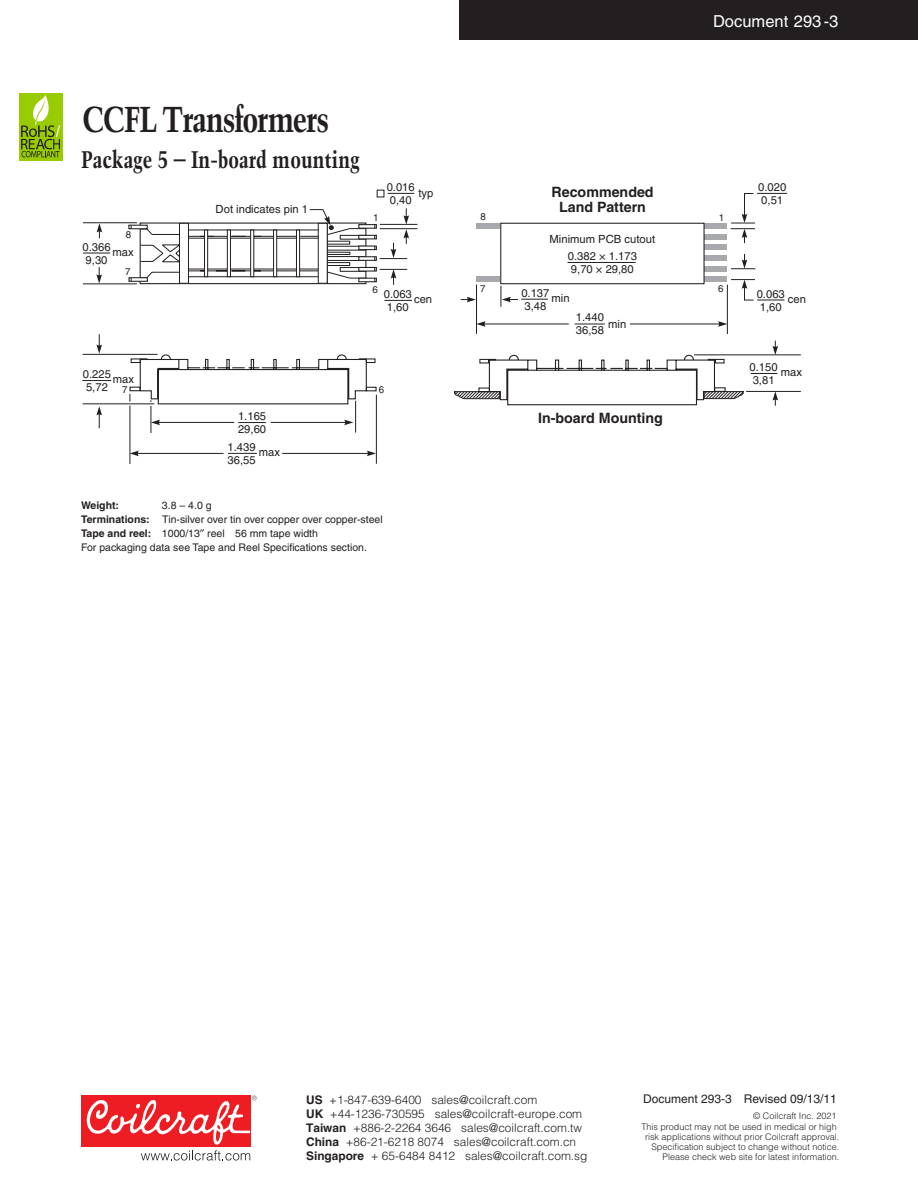
<style>
.page{position:relative;width:918px;height:1188px;background:#fff}
.page>*{position:absolute;margin:0;border:0;box-sizing:border-box;transform-origin:0 0}
.Subhead_-_24_Point_T{font:700 condensed 36px "Trump Mediaeval";letter-spacing:-.03em;color:#231f20}
.Subhead_-_16_Point_T{font:700 condensed 24px "Trump Mediaeval";color:#231f20}
.Document_number{font:16.5px "Helvetica";color:#fff}
.t1{font:700 14.25px/14.4px "Helvetica";color:#231f20;text-align:center}
.t2{font:12px "Helvetica";color:#231f20}
.t3{font:300 11.85px "Helvetica";color:#231f20}
.t4{font:700 11.85px/14.1px "Helvetica";color:#231f20}
.t5{font:11.25px/13px "Helvetica";color:#231f20}
.Weight{font:10.5px "Helvetica";color:#231f20}
.Weight-2{font:700 10.5px "Helvetica";color:#231f20}
.t6{font:9.75px "Helvetica";color:#231f20}
.t7{font:300 9px/9.9px "Helvetica";color:#231f20;text-align:right}
.s1{font-weight:700}
</style>
<div class="page">
<div style="left:459px;top:0;width:459px;height:40px;background:#231f20"></div>
<div style="left:81px;top:1096px;width:169px;height:51px;background:#ee1d23"></div>
<svg style="left:86px;top:1096px;width:171px;height:65px"></svg>
<div style="left:19px;top:93px;width:43px;height:67px;background:#9c0"></div>
<svg style="left:21px;top:95px;width:39px;height:62px"></svg>
<svg style="left:96px;top:406px;width:6px;height:22px"></svg>
<svg style="left:97px;top:223px;width:5px;height:15px"></svg>
<svg style="left:96px;top:267px;width:6px;height:16px"></svg>
<svg style="left:96px;top:334px;width:6px;height:20px"></svg>
<hr style="left:380px;top:224px;width:38px;height:1px;background:#231f20">
<hr style="left:380px;top:228px;width:38px;height:1px;background:#231f20">
<svg style="left:388px;top:193px;width:26px;height:1px"></svg>
<svg style="left:384px;top:300px;width:28px;height:1px"></svg>
<hr style="left:83px;top:222px;width:54px;height:1px;background:#231f20">
<hr style="left:83px;top:283px;width:54px;height:1px;background:#231f20">
<hr style="left:83px;top:354px;width:75px;height:1px;background:#231f20">
<hr style="left:83px;top:403px;width:71px;height:1px;background:#231f20">
<div style="left:476px;top:223px;width:24px;height:6px;background:#a8a9ad"></div>
<div style="left:476px;top:276px;width:24px;height:6px;background:#a8a9ad"></div>
<div style="left:703px;top:223px;width:24px;height:6px;background:#a8a9ad"></div>
<div style="left:703px;top:234px;width:24px;height:6px;background:#a8a9ad"></div>
<div style="left:703px;top:244px;width:24px;height:6px;background:#a8a9ad"></div>
<div style="left:703px;top:255px;width:24px;height:6px;background:#a8a9ad"></div>
<div style="left:703px;top:266px;width:24px;height:6px;background:#a8a9ad"></div>
<div style="left:704px;top:276px;width:23px;height:6px;background:#a8a9ad"></div>
<hr style="left:482px;top:324px;width:87px;height:1px;background:#231f20">
<svg style="left:477px;top:321px;width:9px;height:6px"></svg>
<hr style="left:630px;top:324px;width:92px;height:1px;background:#231f20">
<svg style="left:718px;top:321px;width:9px;height:6px"></svg>
<hr style="left:575px;top:324px;width:30px;height:1px;background:#231f20">
<svg style="left:83px;top:253px;width:27px;height:1px"></svg>
<hr style="left:476px;top:285px;width:1px;height:49px;background:#231f20">
<hr style="left:727px;top:285px;width:1px;height:49px;background:#231f20">
<svg style="left:461px;top:297px;width:15px;height:5px"></svg>
<svg style="left:501px;top:286px;width:47px;height:21px"></svg>
<hr style="left:757px;top:193px;width:30px;height:1px;background:#231f20">
<svg style="left:731px;top:193px;width:24px;height:50px"></svg>
<svg style="left:731px;top:254px;width:24px;height:15px"></svg>
<svg style="left:731px;top:279px;width:54px;height:22px"></svg>
<div style="left:500px;top:223px;width:205px;height:61px;background:#fff;border:1px solid #231f20"></div>
<svg style="left:128px;top:225px;width:11px;height:4px"></svg>
<svg style="left:128px;top:277px;width:11px;height:5px"></svg>
<svg style="left:367px;top:224px;width:7px;height:5px"></svg>
<svg style="left:367px;top:235px;width:7px;height:4px"></svg>
<svg style="left:367px;top:246px;width:7px;height:4px"></svg>
<svg style="left:367px;top:256px;width:10px;height:5px"></svg>
<svg style="left:367px;top:267px;width:7px;height:5px"></svg>
<svg style="left:367px;top:278px;width:7px;height:4px"></svg>
<hr style="left:135px;top:453px;width:88px;height:1px;background:#231f20">
<svg style="left:131px;top:451px;width:8px;height:5px"></svg>
<hr style="left:282px;top:453px;width:89px;height:1px;background:#231f20">
<svg style="left:367px;top:451px;width:9px;height:5px"></svg>
<hr style="left:376px;top:395px;width:1px;height:69px;background:#231f20">
<svg style="left:228px;top:453px;width:29px;height:1px"></svg>
<hr style="left:568px;top:262px;width:68px;height:1px;background:#231f20">
<hr style="left:130px;top:406px;width:1px;height:58px;background:#231f20">
<svg style="left:130px;top:354px;width:247px;height:79px"></svg>
<svg style="left:82px;top:380px;width:29px;height:1px"></svg>
<svg style="left:139px;top:209px;width:228px;height:76px"></svg>
<div style="left:130px;top:387px;width:11px;height:4px;border:1px solid #231f20"></div>
<svg style="left:374px;top:208px;width:35px;height:52px"></svg>
<svg style="left:374px;top:267px;width:33px;height:18px"></svg>
<hr style="left:694px;top:354px;width:107px;height:1px;background:#231f20">
<hr style="left:746px;top:391px;width:55px;height:1px;background:#231f20">
<svg style="left:751px;top:373px;width:26px;height:1px"></svg>
<svg style="left:773px;top:391px;width:5px;height:15px"></svg>
<svg style="left:773px;top:341px;width:5px;height:14px"></svg>
<svg style="left:454px;top:354px;width:291px;height:52px"></svg>
<div style="left:478px;top:388px;width:12px;height:4px;border:1px solid #231f20"></div>
<div style="left:714px;top:387px;width:12px;height:5px;border:1px solid #231f20"></div>
<p class="Subhead_-_24_Point_T" style="left:82px;top:97px;width:249px">CCFL Transformers</p>
<p class="Subhead_-_16_Point_T" style="left:81px;top:144px;width:280px">Package 5 – In-board mounting</p>
<p class="t6" style="left:126px;top:229px;width:7px">8</p>
<p class="t5" style="left:83px;top:240px;width:30px">0.366<br>9,30</p>
<p class="t5" style="left:112px;top:245px;width:23px">max</p>
<p class="t6" style="left:125px;top:266px;width:7px">7</p>
<p class="t5" style="left:216px;top:202px;width:94px">Dot indicates pin 1</p>
<p class="t6" style="left:373px;top:212px;width:7px">1</p>
<p class="t5" style="left:387px;top:181px;width:30px">0.016<br>0,40</p>
<p class="t5" style="left:418px;top:186px;width:17px">typ</p>
<p class="t6" style="left:373px;top:283px;width:7px">6</p>
<p class="t5" style="left:384px;top:287px;width:30px">0.063<br>1,60</p>
<p class="t5" style="left:414px;top:293px;width:20px">cen</p>
<p class="Document_number" style="left:713px;top:11px;width:127px">Document 293 -3</p>
<p class="t1" style="left:552px;top:185px;width:104px">Recommended<br>Land Pattern</p>
<p class="t6" style="left:481px;top:211px;width:7px">8</p>
<p class="t6" style="left:719px;top:211px;width:7px">1</p>
<p class="t5" style="left:550px;top:230px;width:107px;line-height:17.7px;text-align:center">Minimum PCB cutout<br>0.382 × 1.173</p>
<p class="t5" style="left:571px;top:263px;width:64px">9,70 × 29,80</p>
<p class="t6" style="left:480px;top:283px;width:7px">7</p>
<p class="t6" style="left:718px;top:283px;width:7px">6</p>
<p class="t5" style="left:521px;top:286px;width:30px">0.137<br>3,48</p>
<p class="t5" style="left:552px;top:292px;width:20px">min</p>
<p class="t5" style="left:576px;top:311px;width:30px">1.440<br>36,58</p>
<p class="t5" style="left:608px;top:317px;width:20px">min</p>
<p class="t5" style="left:758px;top:180px;width:30px">0.020<br>0,51</p>
<p class="t5" style="left:757px;top:287px;width:30px">0.063<br>1,60</p>
<p class="t5" style="left:788px;top:293px;width:20px">cen</p>
<p class="t5" style="left:83px;top:367px;width:30px">0.225<br>5,72</p>
<p class="t5" style="left:750px;top:360px;width:30px">0.150<br>3,81</p>
<p class="t1" style="left:538px;top:411px;width:126px">In-board Mounting</p>
<p class="t5" style="left:781px;top:366px;width:23px">max</p>
<p class="t5" style="left:113px;top:372px;width:23px">max</p>
<p class="t6" style="left:122px;top:384px;width:7px">7</p>
<p class="t6" style="left:379px;top:384px;width:7px">6</p>
<p class="t5" style="left:238px;top:409px;width:30px">1.165<br>29,60</p>
<p class="t5" style="left:228px;top:440px;width:30px">1.439<br>36,55</p>
<p class="t5" style="left:259px;top:446px;width:23px">max</p>
<p class="Weight-2" style="left:81px;top:499px;width:40px">Weight:</p>
<p class="Weight" style="left:162px;top:500px;width:51px">3.8 – 4.0 g</p>
<p class="Weight" style="left:81px;top:513px;width:303px"><span class="s1">Terminations:</span> Tin-silver over tin over copper over copper-steel</p>
<p class="Weight" style="left:81px;top:527px;width:239px"><span class="s1">Tape and reel:</span> 1000/13 reel 56 mm tape width</p>
<p class="Weight" style="left:81px;top:541px;width:287px">For packaging data see Tape and Reel Specifications section.</p>
<p class="t2" style="left:643px;top:1092px;width:195px">Document 293-3 Revised 09/13/11</p>
<p class="t3" style="left:306px;top:1092px;width:233px"><span class="s1">US</span> +1-847-639-6400 sales@coilcraft.com</p>
<p class="t3" style="left:330px;top:1107px;width:254px">+44-1236-730595 sales@coilcraft-europe.com</p>
<p class="t3" style="left:353px;top:1121px;width:231px">+886-2-2264 3646 sales@coilcraft.com.tw</p>
<p class="t3" style="left:346px;top:1135px;width:232px">+86-21-6218 8074 sales@coilcraft.com.cn</p>
<p class="t3" style="left:371px;top:1149px;width:218px">+ 65-6484 8412 sales@coilcraft.com.sg</p>
<p class="t4" style="left:306px;top:1107px;width:60px">UK<br>Taiwan<br>China<br>Singapore</p>
<p class="t7" style="left:641px;top:1110px;width:197px;line-height:11.4px">© Coilcraft Inc. 2021<br>This product may not be used in medical or high</p>
<p class="t7" style="left:645px;top:1132px;width:196px">risk applications without prior Coilcraft approval.<br>Specification subject to change without notice.<br>Please check web site for latest information.</p>
</div>
